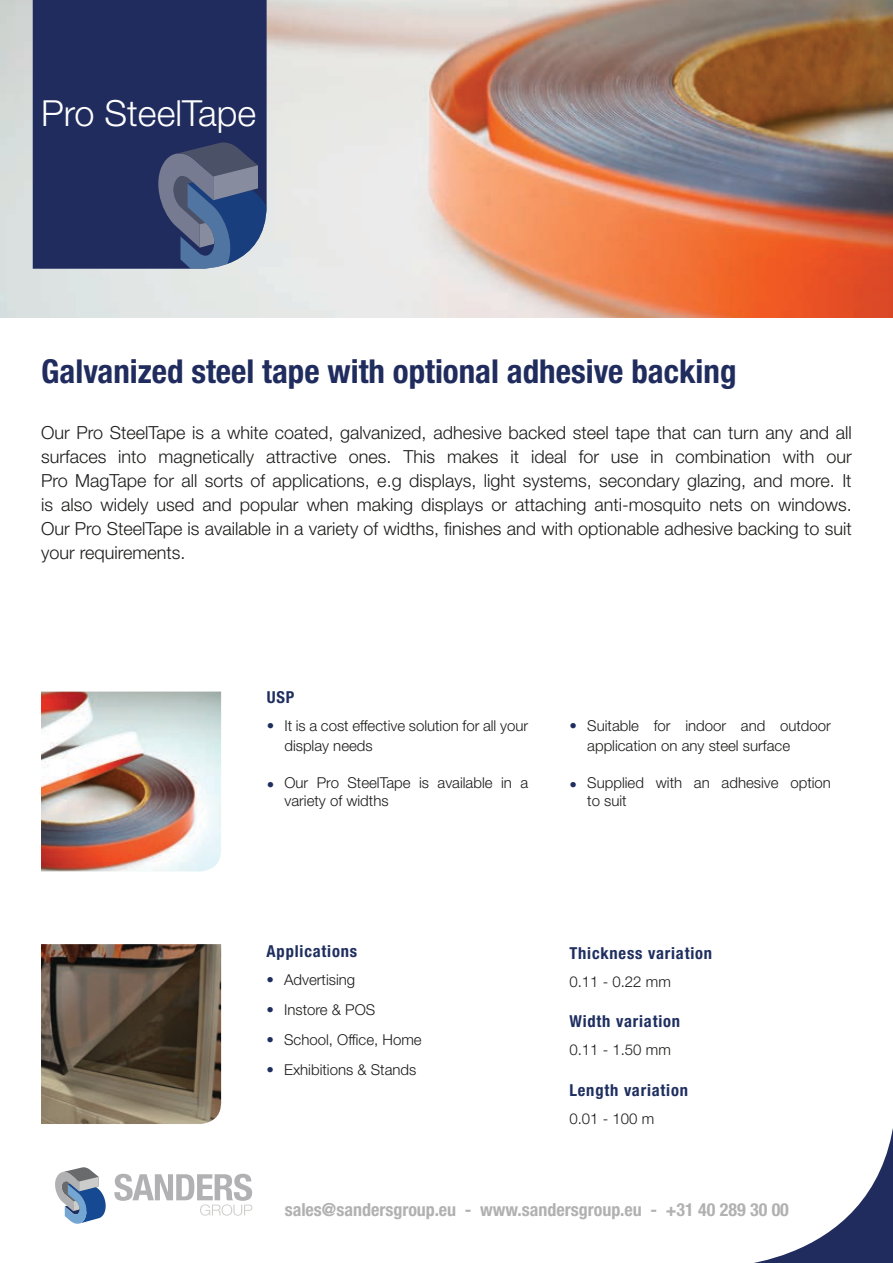
<style>
.page{position:relative;width:893px;height:1263px;background:#fff}
.page>*{position:absolute;margin:0;border:0;box-sizing:border-box;transform-origin:0 0}
.Product_Name{font:300 36px "Helvetica Neue LT Std";color:#fff}
.Product_Subtitle{font:700 condensed 33px "Helvetica Neue LT Std";color:#202c5e}
.Product_discription{font:300 18px/24px "Helvetica Neue LT Std";color:#1c1c1b}
.t1{font:700 condensed 18px "Helvetica Neue LT Std";color:#b1b1b1}
.Subtitles{font:700 condensed 16.5px "Helvetica Neue LT Std";letter-spacing:.05em;color:#1e2e5f}
.USP_s_Applications_D{font:300 15px/19.5px "Helvetica Neue LT Std";color:#1c1c1b}
.USP_s_Applications_D-2{font:300 15px "Helvetica Neue LT Std";color:#1e2e5f}
</style>
<div class="page">
<img style="left:0;top:0;width:893px;height:317px">
<div style="left:33px;top:0;width:234px;height:269px;background:#202c5e"></div>
<svg style="left:157px;top:142px;width:110px;height:127px"></svg>
<svg style="left:754px;top:1128px;width:139px;height:135px"></svg>
<svg style="left:55px;top:1167px;width:51px;height:57px"></svg>
<svg style="left:114px;top:1174px;width:138px;height:41px"></svg>
<img style="left:41px;top:944px;width:181px;height:180px">
<img style="left:41px;top:691px;width:181px;height:180px">
<p class="Product_Name" style="left:41px;top:91px;width:216px">Pro SteelTape</p>
<p class="Product_Subtitle" style="left:41px;top:351px;width:697px">Galvanized steel tape with optional adhesive backing</p>
<p class="Product_discription" style="left:41px;top:420px;width:812px">Our Pro SteelTape is a white coated, galvanized, adhesive backed steel tape that can turn any and all</p>
<p class="Product_discription" style="left:41px;top:444px;width:812px">surfaces into magnetically attractive ones. This makes it ideal for use in combination with our</p>
<p class="Product_discription" style="left:41px;top:468px;width:812px">Pro MagTape for all sorts of applications, e.g displays, light systems, secondary glazing, and more. It is also widely used and popular when making displays or attaching anti-mosquito nets on windows.</p>
<p class="Product_discription" style="left:41px;top:516px;width:812px">Our Pro SteelTape is available in a variety of widths, finishes and with optionable adhesive backing to suit your requirements.</p>
<p class="Subtitles" style="left:267px;top:687px;width:29px">USP</p>
<p class="USP_s_Applications_D-2" style="left:267px;top:717px;width:9px">•</p>
<p class="USP_s_Applications_D-2" style="left:267px;top:775px;width:9px">•</p>
<p class="USP_s_Applications_D" style="left:284px;top:716px;width:245px">It is a cost effective solution for all your display needs</p>
<p class="USP_s_Applications_D" style="left:284px;top:773px;width:245px">Our Pro SteelTape is available in a</p>
<p class="USP_s_Applications_D" style="left:284px;top:791px;width:106px">variety of widths</p>
<p class="USP_s_Applications_D-2" style="left:570px;top:717px;width:9px">•</p>
<p class="USP_s_Applications_D-2" style="left:570px;top:775px;width:9px">•</p>
<p class="USP_s_Applications_D" style="left:587px;top:716px;width:245px">Suitable for indoor and outdoor</p>
<p class="USP_s_Applications_D" style="left:587px;top:735px;width:204px">application on any steel surface</p>
<p class="USP_s_Applications_D" style="left:587px;top:773px;width:245px">Supplied with an adhesive option</p>
<p class="USP_s_Applications_D" style="left:587px;top:791px;width:41px">to suit</p>
<p class="Subtitles" style="left:267px;top:941px;width:92px">Applications</p>
<p class="USP_s_Applications_D-2" style="left:267px;top:970px;width:9px">•</p>
<p class="USP_s_Applications_D-2" style="left:267px;top:1000px;width:9px">•</p>
<p class="USP_s_Applications_D-2" style="left:267px;top:1030px;width:9px">•</p>
<p class="USP_s_Applications_D-2" style="left:267px;top:1060px;width:9px">•</p>
<p class="USP_s_Applications_D" style="left:284px;top:970px;width:73px">Advertising</p>
<p class="USP_s_Applications_D" style="left:284px;top:1000px;width:93px">Instore &amp; POS</p>
<p class="USP_s_Applications_D" style="left:284px;top:1030px;width:139px">School, Office, Home</p>
<p class="USP_s_Applications_D" style="left:284px;top:1060px;width:134px">Exhibitions &amp; Stands</p>
<p class="Subtitles" style="left:569px;top:943px;width:144px">Thickness variation</p>
<p class="USP_s_Applications_D" style="left:569px;top:971px;width:103px">0.11 - 0.22 mm</p>
<p class="Subtitles" style="left:569px;top:1011px;width:112px">Width variation</p>
<p class="USP_s_Applications_D" style="left:569px;top:1040px;width:103px">0.11 - 1.50 mm</p>
<p class="Subtitles" style="left:569px;top:1080px;width:120px">Length variation</p>
<p class="USP_s_Applications_D" style="left:569px;top:1108px;width:86px">0.01 - 100 m</p>
<p class="t1" style="left:285px;top:1198px;width:506px">sales@sandersgroup.eu - www.sandersgroup.eu - +31 40 289 30 00</p>
</div>
